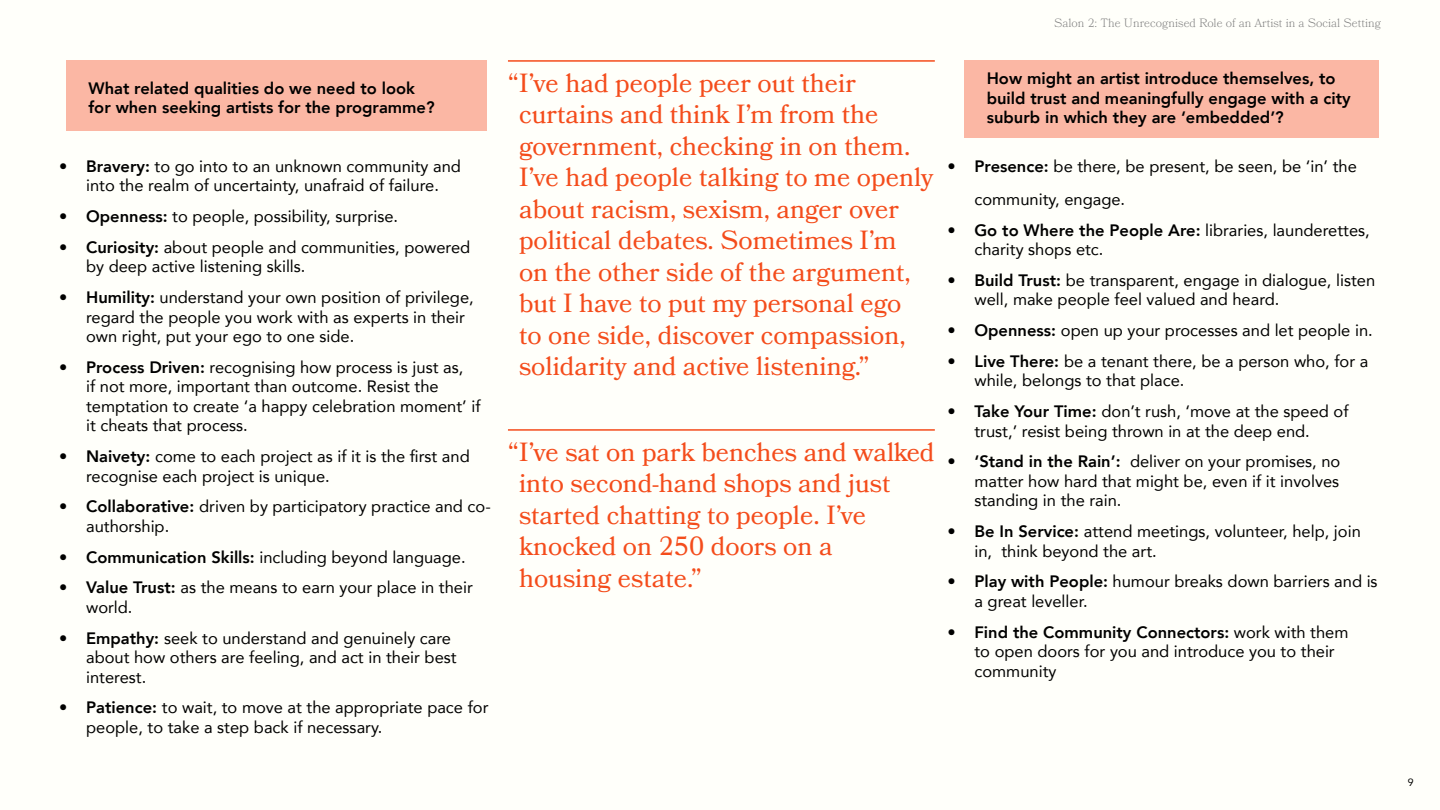
<style>
.page{position:relative;width:1440px;height:810px;background:#fffffa}
.page>*{position:absolute;margin:0;border:0;box-sizing:border-box;transform-origin:0 0}
.t1{font:26.25px/31.5px "Bookmania";color:#f44c1b}
.t2{font:16.5px/19.5px "Avenir";color:#000}
.t3{font:800 16.5px/19.5px "Avenir";color:#000}
.t4{font:300 12px "Bookmania";color:#808080}
.t5{font:10.5px "Avenir";color:#000}
.s1{font-weight:800}
</style>
<div class="page">
<div style="left:66px;top:60px;width:421px;height:70px;background:#fbb7a4"></div>
<div style="left:964px;top:60px;width:415px;height:78px;background:#fbb7a4"></div>
<hr style="left:508px;top:60px;width:427px;height:2px;background:#f44c1b">
<hr style="left:508px;top:429px;width:427px;height:2px;background:#f44c1b">
<p class="t4" style="left:1054px;top:16px;width:328px">Salon 2: The Unrecognised Role of an Artist in a Social Setting</p>
<p class="t4" style="left:1141px;top:16px;width:240px">Salon 1: The Fluid Human Dynami s of Place</p>
<p class="t3" style="left:88px;top:78px;width:348px">What related qualities do we need to look for when seeking artists for the programme?</p>
<p class="t3" style="left:987px;top:69px;width:366px">How might an artist introduce themselves, to build trust and meaningfully engage with a city suburb in which they are ‘embedded’?</p>
<p class="t2" style="left:59px;top:156px;width:403px;text-align:center"><span class="s1">• Bravery:</span> to go into to an unknown community and into the realm of uncertainty, unafraid of failure.</p>
<p class="t2" style="left:59px;top:206px;width:341px"><span class="s1">• Openness:</span> to people, possibility, surprise.</p>
<p class="t2" style="left:86px;top:237px;width:386px;text-indent:-27px"><span class="s1">• Curiosity:</span> about people and communities, powered by deep active listening skills.</p>
<p class="t2" style="left:86px;top:287px;width:389px;text-indent:-27px"><span class="s1">• Humility:</span> understand your own position of privilege, regard the people you work with as experts in their own right, put your ego to one side.</p>
<p class="t2" style="left:86px;top:357px;width:396px;text-indent:-27px"><span class="s1">• Process Driven:</span> recognising how process is just as,<br>if not more, important than outcome. Resist the temptation to create ‘a happy celebration moment’ if it cheats that process.</p>
<p class="t2" style="left:86px;top:446px;width:385px;text-indent:-27px"><span class="s1">• Naivety:</span> come to each project as if it is the first and recognise each project is unique.</p>
<p class="t2" style="left:86px;top:496px;width:406px;text-indent:-27px"><span class="s1">• Collaborative:</span> driven by participatory practice and co&shy;authorship.</p>
<p class="t2" style="left:59px;top:547px;width:408px"><span class="s1">• Communication Skills:</span> including beyond language.</p>
<p class="t2" style="left:86px;top:577px;width:388px;text-indent:-27px"><span class="s1">• Value Trust:</span> as the means to earn your place in their world.</p>
<p class="t2" style="left:86px;top:628px;width:372px;text-indent:-27px"><span class="s1">• Empathy:</span> seek to understand and genuinely care about how others are feeling, and act in their best interest.</p>
<p class="t2" style="left:86px;top:697px;width:404px;text-indent:-27px"><span class="s1">• Patience:</span> to wait, to move at the appropriate pace for people, to take a step back if necessary.</p>
<p class="t1" style="left:519px;top:67px;width:416px;text-indent:-11px">“I’ve had people peer out their curtains and think I’m from the government, checking in on them.<br>I’ve had people talking to me openly about racism, sexism, anger over political debates. Sometimes I’m<br>on the other side of the argument, but I have to put my personal ego<br>to one side, discover compassion, solidarity and active listening.”</p>
<p class="t2" style="left:974px;top:149px;width:384px;line-height:33px;text-indent:-27px"><span class="s1">• Presence:</span> be there, be present, be seen, be ‘in’ the community, engage.</p>
<p class="t2" style="left:974px;top:220px;width:397px;text-indent:-27px"><span class="s1">• Go to Where the People Are:</span> libraries, launderettes, charity shops etc.</p>
<p class="t2" style="left:974px;top:270px;width:402px;text-indent:-27px"><span class="s1">• Build Trust:</span> be transparent, engage in dialogue, listen well, make people feel valued and heard.</p>
<p class="t2" style="left:948px;top:320px;width:427px"><span class="s1">• Openness:</span> open up your processes and let people in.</p>
<p class="t2" style="left:974px;top:351px;width:395px;text-indent:-27px"><span class="s1">• Live There:</span> be a tenant there, be a person who, for a while, belongs to that place.</p>
<p class="t2" style="left:974px;top:401px;width:376px;text-indent:-27px"><span class="s1">• Take Your Time:</span> don’t rush, ‘move at the speed of trust,’ resist being thrown in at the deep end.</p>
<p class="t2" style="left:974px;top:451px;width:367px;text-align:justify;text-indent:-27px"><span class="s1">• ‘Stand in the Rain’:</span> deliver on your promises, no matter how hard that might be, even if it involves standing in the rain.</p>
<p class="t2" style="left:974px;top:521px;width:388px;text-indent:-27px"><span class="s1">• Be In Service:</span> attend meetings, volunteer, help, join in, think beyond the art.</p>
<p class="t2" style="left:974px;top:571px;width:405px;text-indent:-27px"><span class="s1">• Play with People:</span> humour breaks down barriers and is a great leveller.</p>
<p class="t2" style="left:974px;top:622px;width:376px;text-indent:-27px"><span class="s1">• Find the Community Connectors:</span> work with them to open doors for you and introduce you to their community</p>
<h1 class="t1" style="left:519px;top:436px;width:417px;text-indent:-11px">“I’ve sat on park benches and walked into second-hand shops and just started chatting to people. I’ve knocked on 250 doors on a<br>housing estate.”</h1>
<p class="t5" style="left:1408px;top:774px;width:7px">9</p>
</div>
